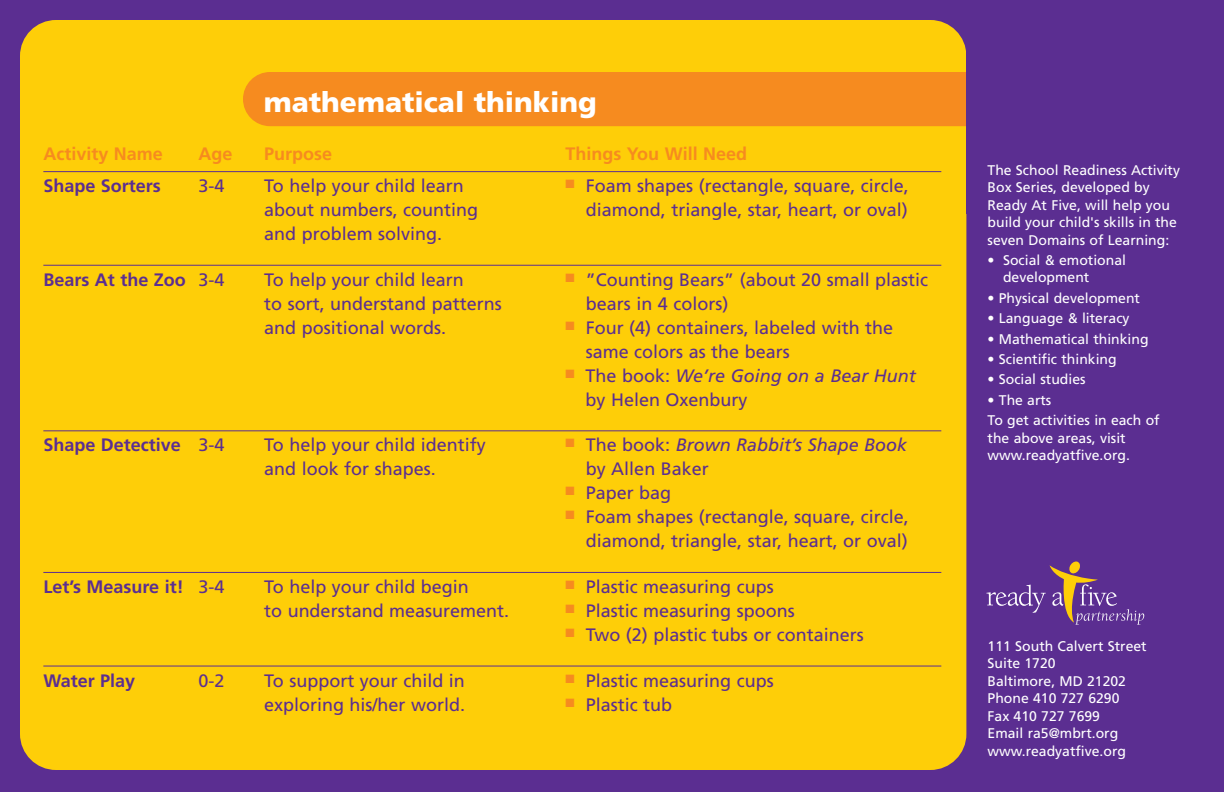
<style>
.page{position:relative;width:1224px;height:792px;background:#5b2e91}
.page>*{position:absolute;margin:0;border:0;box-sizing:border-box;transform-origin:0 0}
.t1{font:900 28px "Frutiger";color:#fff}
.t2{font:18px/24px "Frutiger";color:#5b2e91}
.t3{font:700 18px "Frutiger";color:#5b2e91}
.t4{font:700 18px "Frutiger";color:#f68b1f}
.t5{font:italic 18px "Frutiger";color:#5b2e91}
.t6{font:14px/17.6px "Frutiger";color:#fff}
.s1{font-weight:400}
.s2{font-style:italic}
.s3{font-style:normal}
</style>
<div class="page">
<div style="left:20px;top:20px;width:946px;height:750px;background:#fece08;border-radius:36px"></div>
<div style="left:243px;top:72px;width:872px;height:54px;background:#f68b1f;border-radius:27px"></div>
<div style="left:966px;top:50px;width:211px;height:164px;background:#5b2e91"></div>
<hr style="left:43px;top:171px;width:898px;height:1px;background:#5b2e91">
<hr style="left:43px;top:265px;width:898px;height:1px;background:#5b2e91">
<hr style="left:43px;top:430px;width:898px;height:1px;background:#5b2e91">
<hr style="left:43px;top:572px;width:898px;height:1px;background:#5b2e91">
<hr style="left:43px;top:666px;width:898px;height:1px;background:#5b2e91">
<svg style="left:987px;top:561px;width:157px;height:64px"></svg>
<h1 class="t1" style="left:264px;top:91px;width:335px">mathematical thinking</h1>
<p class="t4" style="left:43px;top:146px;width:121px">Activity Name</p>
<p class="t4" style="left:199px;top:146px;width:36px">Age</p>
<p class="t4" style="left:264px;top:146px;width:70px">Purpose</p>
<p class="t4" style="left:565px;top:146px;width:183px">Things You Will Need</p>
<p class="t3" style="left:43px;top:179px;width:119px">Shape Sorters</p>
<p class="t2" style="left:199px;top:175px;width:28px">3-4</p>
<p class="t2" style="left:264px;top:175px;width:201px">To help your child learn</p>
<p class="t2" style="left:565px;top:175px;width:345px"><sup>■</sup> Foam shapes (rectangle, square, circle,</p>
<p class="t2" style="left:264px;top:199px;width:216px">about numbers, counting</p>
<p class="t2" style="left:586px;top:199px;width:323px">diamond, triangle, star, heart, or oval)</p>
<p class="t2" style="left:264px;top:223px;width:180px">and problem solving.</p>
<p class="t3" style="left:43px;top:272px;width:183px">Bears At the Zoo <span class="s1">3-4</span></p>
<p class="t2" style="left:264px;top:269px;width:201px">To help your child learn</p>
<p class="t2" style="left:565px;top:269px;width:364px"><sup>■</sup> ”Counting Bears” (about 20 small plastic</p>
<p class="t2" style="left:264px;top:293px;width:239px">to sort, understand patterns</p>
<p class="t2" style="left:586px;top:293px;width:144px">bears in 4 colors)</p>
<p class="t2" style="left:264px;top:317px;width:184px">and positional words.</p>
<p class="t2" style="left:586px;top:317px;width:309px;text-indent:-20px"><sup>■</sup> Four (4) containers, labeled with the same colors as the bears</p>
<p class="t2" style="left:586px;top:365px;width:332px;text-indent:-20px"><sup>■</sup> The book: <span class="s2">We’re Going on a Bear Hunt </span>by Helen Oxenbury</p>
<p class="t3" style="left:43px;top:438px;width:183px">Shape Detective <span class="s1">3-4</span></p>
<p class="t2" style="left:264px;top:434px;width:223px">To help your child identify</p>
<p class="t5" style="left:565px;top:438px;width:343px"><sup>■</sup> <span class="s3">The book:</span> Brown Rabbit’s Shape Book</p>
<p class="t2" style="left:264px;top:458px;width:173px">and look for shapes.</p>
<p class="t2" style="left:586px;top:458px;width:125px">by Allen Baker</p>
<p class="t2" style="left:565px;top:482px;width:107px"><sup>■</sup> Paper bag</p>
<p class="t2" style="left:565px;top:506px;width:345px;text-align:right"><sup>■</sup> Foam shapes (rectangle, square, circle, diamond, triangle, star, heart, or oval)</p>
<p class="t3" style="left:43px;top:579px;width:183px">Let’s Measure it! <span class="s1">3-4</span></p>
<p class="t2" style="left:264px;top:576px;width:206px">To help your child begin</p>
<p class="t2" style="left:565px;top:576px;width:210px"><sup>■</sup> Plastic measuring cups</p>
<p class="t2" style="left:264px;top:600px;width:247px">to understand measurement.</p>
<p class="t2" style="left:565px;top:600px;width:231px"><sup>■</sup> Plastic measuring spoons</p>
<p class="t2" style="left:565px;top:624px;width:300px"><sup>■</sup> Two (2) plastic tubs or containers</p>
<p class="t3" style="left:43px;top:673px;width:93px">Water Play</p>
<p class="t2" style="left:199px;top:670px;width:28px">0-2</p>
<p class="t2" style="left:264px;top:670px;width:202px">To support your child in</p>
<p class="t2" style="left:565px;top:670px;width:210px"><sup>■</sup> Plastic measuring cups</p>
<p class="t2" style="left:264px;top:694px;width:202px">exploring his/her world.</p>
<p class="t2" style="left:565px;top:694px;width:108px"><sup>■</sup> Plastic tub</p>
<p class="t6" style="left:988px;top:162px;width:194px">The School Readiness Activity<br>Box Series, developed by<br>Ready At Five, will help you build your child's skills in the seven Domains of Learning:</p>
<p class="t6" style="left:1003px;top:252px;width:124px;text-indent:-15px">• Social &amp; emotional development</p>
<p class="t6" style="left:988px;top:290px;width:154px">• Physical development</p>
<p class="t6" style="left:988px;top:311px;width:143px">• Language &amp; literacy</p>
<p class="t6" style="left:988px;top:331px;width:163px">• Mathematical thinking</p>
<p class="t6" style="left:988px;top:351px;width:131px">• Scientific thinking</p>
<p class="t6" style="left:988px;top:372px;width:100px">• Social studies</p>
<p class="t6" style="left:988px;top:391px;width:174px;line-height:20.4px">• The arts<br>To get activities in each of</p>
<p class="t6" style="left:988px;top:430px;width:144px">the above areas, visit www.readyatfive.org.</p>
<p class="t6" style="left:988px;top:638px;width:161px">111 South Calvert Street<br>Suite 1720<br>Baltimore, MD 21202<br>Phone 410 727 6290<br>Fax 410 727 7699<br>Email ra5@mbrt.org www.readyatfive.org</p>
</div>
